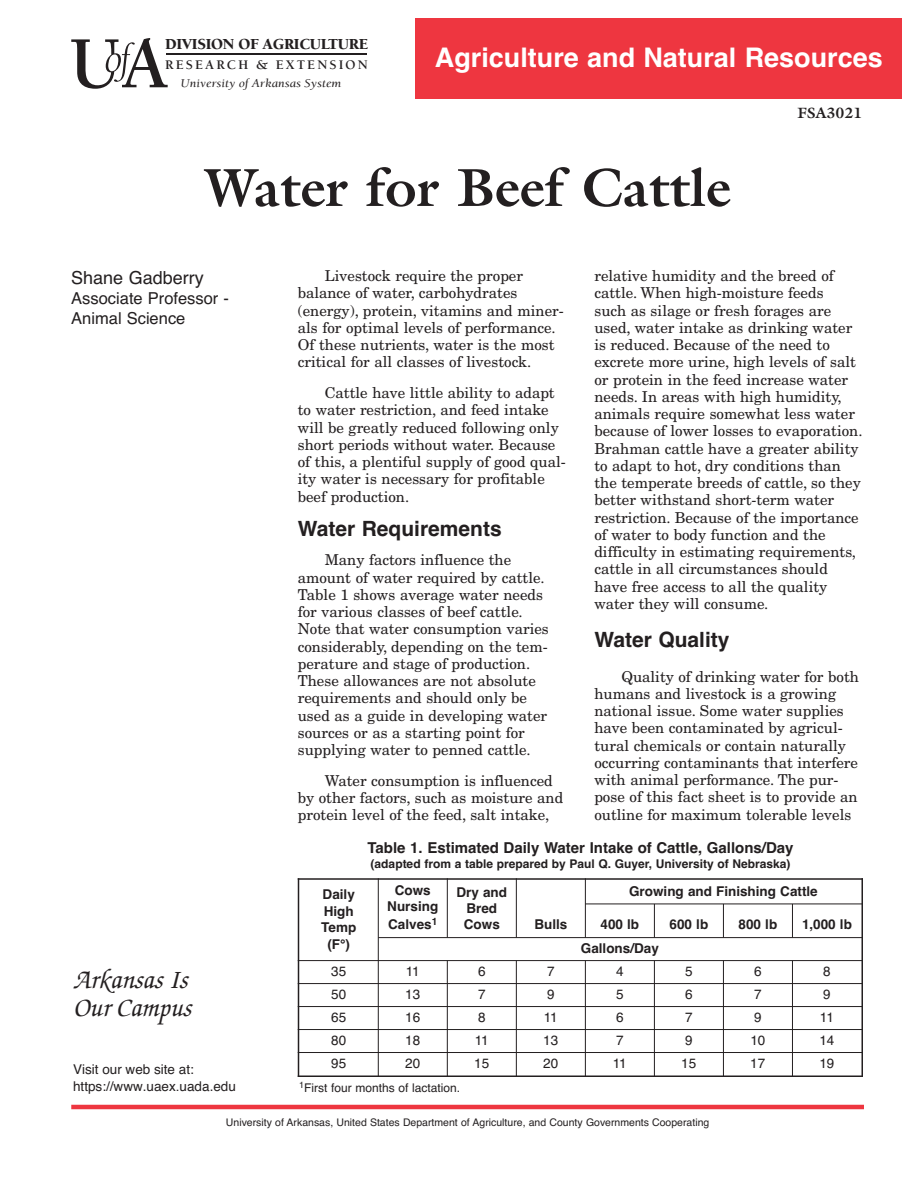
<style>
.page{position:relative;width:918px;height:1188px;background:#fff}
.page>*{position:absolute;margin:0;border:0;box-sizing:border-box;transform-origin:0 0}
.t1{font:700 54px "Galliard";color:#231f20}
.t2{font:700 27px "Helvetica";color:#fff}
.t3{font:italic 500 27px/28.5px "Zapf Chancery";color:#231f20}
.t4{font:700 21px "Helvetica";color:#231f20}
.t5{font:18px "Helvetica";color:#231f20}
.t6{font:16.5px/19.8px "Helvetica";color:#231f20}
.t7{font:900 15.75px "Berkeley";letter-spacing:-.02em;color:#231f20}
.t8{font:15px/17.2px "New Century Schlbk";color:#231f20}
.t9{font:700 15px "Helvetica";color:#231f20}
.t10{font:700 15px "Galliard";color:#231f20}
.t11{font:700 13.5px/16.5px "Helvetica";color:#231f20;text-align:center}
.t12{font:13.5px/16.2px "Helvetica";color:#231f20}
.t13{font:700 13.5px "Berkeley";letter-spacing:.155em;color:#231f20}
.t14{font:italic 12.15px "Berkeley";color:#231f20;scale:1.09 1}
.t15{font:700 12px "Helvetica";color:#231f20}
.t16{font:12px "Helvetica";color:#231f20}
.t17{font:10.5px "Helvetica";color:#231f20}
</style>
<div class="page">
<hr style="left:166px;top:54px;width:201px;height:1px;background:#231f20">
<hr style="left:71px;top:1105px;width:793px;height:4px;background:#ee3640">
<svg style="left:71px;top:38px;width:97px;height:51px"></svg>
<div style="left:416px;top:18px;width:486px;height:81px;background:#ee3640"></div>
<hr style="left:298px;top:878px;width:1px;height:199px;background:#231f20">
<hr style="left:378px;top:878px;width:1px;height:199px;background:#231f20">
<hr style="left:447px;top:878px;width:1px;height:60px;background:#231f20">
<hr style="left:447px;top:961px;width:1px;height:116px;background:#231f20">
<hr style="left:516px;top:878px;width:1px;height:60px;background:#231f20">
<hr style="left:516px;top:961px;width:1px;height:116px;background:#231f20">
<hr style="left:585px;top:878px;width:1px;height:60px;background:#231f20">
<hr style="left:585px;top:961px;width:1px;height:116px;background:#231f20">
<hr style="left:654px;top:904px;width:1px;height:34px;background:#231f20">
<hr style="left:654px;top:961px;width:1px;height:116px;background:#231f20">
<hr style="left:723px;top:904px;width:1px;height:34px;background:#231f20">
<hr style="left:723px;top:961px;width:1px;height:116px;background:#231f20">
<hr style="left:792px;top:904px;width:1px;height:34px;background:#231f20">
<hr style="left:792px;top:961px;width:1px;height:116px;background:#231f20">
<hr style="left:861px;top:878px;width:2px;height:199px;background:#231f20">
<hr style="left:298px;top:878px;width:565px;height:2px;background:#231f20">
<hr style="left:585px;top:904px;width:278px;height:1px;background:#231f20">
<hr style="left:378px;top:937px;width:485px;height:1px;background:#231f20">
<hr style="left:298px;top:960px;width:565px;height:1px;background:#231f20">
<hr style="left:298px;top:983px;width:565px;height:1px;background:#231f20">
<hr style="left:298px;top:1006px;width:565px;height:1px;background:#231f20">
<hr style="left:298px;top:1029px;width:565px;height:1px;background:#231f20">
<hr style="left:298px;top:1052px;width:565px;height:1px;background:#231f20">
<hr style="left:298px;top:1076px;width:565px;height:1px;background:#231f20">
<h5 class="t7" style="left:165px;top:37px;width:205px">DIVISION OF AGRICULTURE</h5>
<h6 class="t13" style="left:165px;top:60px;width:204px">RESEARCH &amp; EXTENSION</h6>
<p class="t14" style="left:181px;top:78px;width:149px">University of Arkansas System</p>
<p class="t2" style="left:435px;top:42px;width:449px">Agriculture and Natural Resources</p>
<h5 class="t10" style="left:797px;top:104px;width:67px">FSA3021</h5>
<h1 class="t1" style="left:205px;top:156px;width:528px">Water for Beef Cattle</h1>
<p class="t5" style="left:71px;top:267px;width:134px">Shane Gadberry</p>
<p class="t6" style="left:71px;top:288px;width:159px">Associate Professor -<br>Animal Science</p>
<p class="t8" style="left:594px;top:269px;width:270px">relative humidity and the breed of cattle. When high-moisture feeds<br>such as silage or fresh forages are used, water intake as drinking water is reduced. Because of the need to excrete more urine, high levels of salt or protein in the feed increase water needs. In areas with high humidity, animals require somewhat less water because of lower losses to evaporation.<br>Brahman cattle have a greater ability to adapt to hot, dry conditions than the temperate breeds of cattle, so they better withstand short-term water restriction. Because of the importance of water to body function and the difficulty in estimating requirements, cattle in all circumstances should have free access to all the quality water they will consume.</p>
<h2 class="t4" style="left:594px;top:628px;width:137px">Water Quality</h2>
<p class="t8" style="left:594px;top:669px;width:266px;text-indent:27px">Quality of drinking water for both humans and livestock is a growing national issue. Some water supplies have been contaminated by agricul&shy;tural chemicals or contain naturally occurring contaminants that interfere with animal performance. The pur&shy;pose of this fact sheet is to provide an outline for maximum tolerable levels</p>
<p class="t9" style="left:368px;top:839px;width:427px">Table 1. Estimated Daily Water Intake of Cattle, Gallons/Day</p>
<p class="t15" style="left:371px;top:857px;width:421px">(adapted from a table prepared by Paul Q. Guyer, University of Nebraska)</p>
<p class="t8" style="left:298px;top:269px;width:268px;text-indent:27px">Livestock require the proper balance of water, carbohydrates (energy), protein, vitamins and miner&shy;als for optimal levels of performance.<br>Of these nutrients, water is the most critical for all classes of livestock.</p>
<p class="t8" style="left:298px;top:386px;width:270px;text-indent:27px">Cattle have little ability to adapt to water restriction, and feed intake will be greatly reduced following only short periods without water. Because of this, a plentiful supply of good qual&shy;ity water is necessary for profitable beef production.</p>
<h2 class="t4" style="left:298px;top:517px;width:206px">Water Requirements</h2>
<p class="t8" style="left:298px;top:553px;width:253px;text-indent:27px">Many factors influence the amount of water required by cattle.<br>Table 1 shows average water needs for various classes of beef cattle.<br>Note that water consumption varies considerably, depending on the tem&shy;perature and stage of production.<br>These allowances are not absolute requirements and should only be used as a guide in developing water sources or as a starting point for supplying water to penned cattle.</p>
<p class="t8" style="left:298px;top:773px;width:267px;text-indent:27px">Water consumption is influenced by other factors, such as moisture and protein level of the feed, salt intake,</p>
<p class="t11" style="left:321px;top:886px;width:37px">Daily<br>High<br>Temp (F°)</p>
<p class="t11" style="left:387px;top:882px;width:53px">Cows<br>Nursing</p>
<p class="t11" style="left:388px;top:916px;width:51px">Calves<sup>1</sup></p>
<p class="t11" style="left:457px;top:884px;width:52px">Dry and<br>Bred<br>Cows</p>
<p class="t11" style="left:534px;top:916px;width:35px">Bulls</p>
<p class="t11" style="left:629px;top:883px;width:190px">Growing and Finishing Cattle</p>
<p class="t11" style="left:601px;top:916px;width:40px">400 lb</p>
<p class="t11" style="left:670px;top:916px;width:40px">600 lb</p>
<p class="t11" style="left:739px;top:916px;width:40px">800 lb</p>
<p class="t11" style="left:802px;top:916px;width:51px">1,000 lb</p>
<p class="t11" style="left:581px;top:940px;width:80px">Gallons/Day</p>
<p class="t12" style="left:331px;top:963px;width:17px">35</p>
<p class="t12" style="left:406px;top:963px;width:16px">11</p>
<p class="t12" style="left:478px;top:963px;width:9px">6</p>
<p class="t12" style="left:547px;top:963px;width:9px">7</p>
<p class="t12" style="left:616px;top:963px;width:9px">4</p>
<p class="t12" style="left:685px;top:963px;width:9px">5</p>
<p class="t12" style="left:754px;top:963px;width:9px">6</p>
<p class="t12" style="left:823px;top:963px;width:9px">8</p>
<p class="t12" style="left:331px;top:986px;width:17px">50</p>
<p class="t12" style="left:405px;top:986px;width:17px">13</p>
<p class="t12" style="left:478px;top:986px;width:9px">7</p>
<p class="t12" style="left:547px;top:986px;width:9px">9</p>
<p class="t12" style="left:616px;top:986px;width:9px">5</p>
<p class="t12" style="left:685px;top:986px;width:9px">6</p>
<p class="t12" style="left:754px;top:986px;width:9px">7</p>
<p class="t12" style="left:823px;top:986px;width:9px">9</p>
<p class="t12" style="left:331px;top:1009px;width:17px">65</p>
<p class="t12" style="left:405px;top:1009px;width:17px">16</p>
<p class="t12" style="left:478px;top:1009px;width:9px">8</p>
<p class="t12" style="left:544px;top:1009px;width:16px">11</p>
<p class="t12" style="left:616px;top:1009px;width:9px">6</p>
<p class="t12" style="left:685px;top:1009px;width:9px">7</p>
<p class="t12" style="left:754px;top:1009px;width:9px">9</p>
<p class="t12" style="left:820px;top:1009px;width:16px">11</p>
<p class="t12" style="left:331px;top:1032px;width:17px">80</p>
<p class="t12" style="left:405px;top:1032px;width:17px">18</p>
<p class="t12" style="left:475px;top:1032px;width:16px">11</p>
<p class="t12" style="left:543px;top:1032px;width:17px">13</p>
<p class="t12" style="left:616px;top:1032px;width:9px">7</p>
<p class="t12" style="left:685px;top:1032px;width:9px">9</p>
<p class="t12" style="left:750px;top:1032px;width:17px">10</p>
<p class="t12" style="left:819px;top:1032px;width:17px">14</p>
<p class="t12" style="left:331px;top:1055px;width:17px">95</p>
<p class="t12" style="left:405px;top:1055px;width:17px">20</p>
<p class="t12" style="left:474px;top:1055px;width:17px">15</p>
<p class="t12" style="left:543px;top:1055px;width:17px">20</p>
<p class="t12" style="left:613px;top:1055px;width:16px">11</p>
<p class="t12" style="left:681px;top:1055px;width:17px">15</p>
<p class="t12" style="left:750px;top:1055px;width:17px">17</p>
<p class="t12" style="left:819px;top:1055px;width:17px">19</p>
<p class="t3" style="left:73px;top:968px;width:119px">Arkansas Is<br>Our Campus</p>
<p class="t12" style="left:73px;top:1062px;width:164px">Visit our web site at: https://www.uaex.uada.edu</p>
<p class="t17" style="left:226px;top:1116px;width:485px">University of Arkansas, United States Department of Agriculture, and County Governments Cooperating</p>
<p class="t16" style="left:299px;top:1081px;width:163px"><sup>1</sup>First four months of lactation.</p>
</div>
